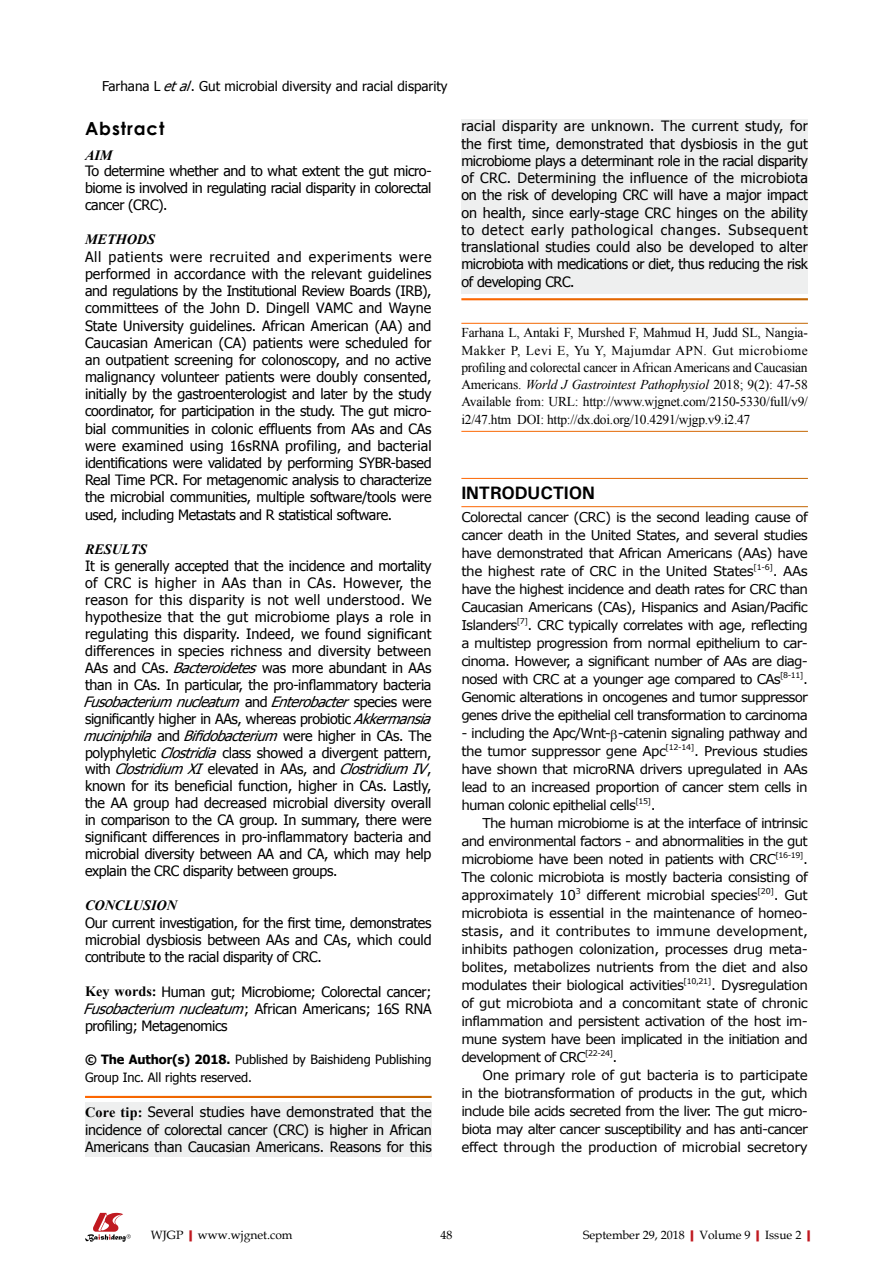
<style>
.page{position:relative;width:893px;height:1263px;background:#fff}
.page>*{position:absolute;margin:0;border:0;box-sizing:border-box;transform-origin:0 0}
.t1{font:700 18px "Univers";letter-spacing:-.01em;color:#000}
.t2{font:700 18px "Century Gothic";letter-spacing:.05em;color:#000}
.t3{font:14.25px/17.2px "Tahoma";letter-spacing:-.015em;color:#000}
.t4{font:13.5px/18px "Verdana";letter-spacing:-.06em;color:#000;text-align:justify}
.t5{font:13.5px/17.2px "Times New Roman";letter-spacing:-.02em;color:#000;text-align:justify}
.t6{font:13.5px "Verdana";letter-spacing:-.025em;color:#000}
.t7{font:13.5px "Tahoma";color:#000}
.t8{font:13.5px "Verdana";letter-spacing:-.02em;color:#000}
.t9{font:12.75px/17.2px "Tahoma";letter-spacing:-.005em;color:#000}
.t10{font:12px "Book Antiqua";color:#000}
.t11{font:7.8px "Verdana";letter-spacing:-.06em;color:#000}
.s1{font-style:italic}
.s2{font-family:"Times New Roman";font-weight:700;font-style:italic}
.s3{font-family:"Times New Roman";font-weight:700}
.s4{font-weight:700}
.s5{font-weight:700;color:#c01920}
</style>
<div class="page">
<div style="left:461px;top:119px;width:347px;height:175px;background:#eeefef"></div>
<div style="left:85px;top:1102px;width:347px;height:54px;background:#eeefef"></div>
<svg style="left:85px;top:1213px;width:46px;height:29px"></svg>
<p class="t7" style="left:102px;top:77px;width:347px">Farhana L <span class="s1">etal</span>. Gut microbial diversity and racial disparity</p>
<p class="t2" style="left:85px;top:114px;width:81px">Abstract</p>
<p class="t3" style="left:85px;top:146px;width:347px;line-height:15.9px"><span class="s2">AIM<br></span>To determine whether and to what extent the gut micro-</p>
<p class="t3" style="left:85px;top:178px;width:348px">biome is involved in regulating racial disparity in colorectal cancer (CRC).</p>
<p class="t3" style="left:85px;top:230px;width:348px"><span class="s2">METHODS<br></span>All patients were recruited and experiments were performed in accordance with the relevant guidelines and regulations by the Institutional Review Boards (IRB), committees of the John D. Dingell VAMC and Wayne State University guidelines. African American (AA) and Caucasian American (CA) patients were scheduled for an outpatient screening for colonoscopy, and no active malignancy volunteer patients were doubly consented, initially by the gastroenterologist and later by the study coordinator, for participation in the study. The gut micro&shy;bial communities in colonic effluents from AAs and CAs were examined using 16sRNA profiling, and bacterial identifications were validated by performing SYBR-based Real Time PCR. For metagenomic analysis to characterize the microbial communities, multiple software/tools were used, including Metastats and R statistical software.</p>
<p class="t3" style="left:83px;top:539px;width:354px"><span class="s2">RESULTS<br></span>It is generally accepted that the incidence and mortality of CRC is higher in AAs than in CAs. However, the reason for this disparity is not well understood. We hypothesize that the gut microbiome plays a role in regulating this disparity. Indeed, we found significant differences in species richness and diversity between AAs and CAs. <span class="s1">Bacteroidetes</span>was more abundant in AAs than in CAs. In particular, the pro-inflammatory bacteria <span class="s1">Fusobacteriumnucleatum</span> a n d <span class="s1">Enterobacter</span>s p e c i e s w e r e significantly higher in AAs, whereas probiotic <span class="s1">Akkermansia muciniphila</span>a n d <span class="s1">Bifidobacterium</span> w e r e h i g h e r i n C A s . T h e polyphyletic <span class="s1">Clostridia</span> class showed a divergent pattern, w i t h <span class="s1">ClostridiumXI</span> e l e v a t e d i n A A s , a n d <span class="s1">ClostridiumIV</span>, known for its beneficial function, higher in CAs. Lastly, the AA group had decreased microbial diversity overall in comparison to the CA group. In summary, there were significant differences in pro-inflammatory bacteria and microbial diversity between AA and CA, which may help explain the CRC disparity between groups.</p>
<p class="t3" style="left:85px;top:895px;width:348px"><span class="s2">CONCLUSION<br></span>Our current investigation, for the first time, demonstrates microbial dysbiosis between AAs and CAs, which could contribute to the racial disparity of CRC.</p>
<p class="t3" style="left:83px;top:982px;width:350px;text-align:justify"><span class="s3">Key words:</span> Human gut; Microbiome; Colorectal cancer; <span class="s1">Fusobacteriumnucleatum</span>; A f r i c a n A m e r i c a n s ; 1 6 S R N A profiling; Metagenomics</p>
<p class="t9" style="left:85px;top:1050px;width:348px"><span class="s4">© The Author(s) 2018.</span> Published by Baishideng Publishing<br>Group Inc. All rights reserved.</p>
<p class="t3" style="left:85px;top:1103px;width:348px;text-align:justify"><span class="s3">Core tip:</span> Several studies have demonstrated that the incidence of colorectal cancer (CRC) is higher in African Americans than Caucasian Americans. Reasons for this</p>
<p class="t3" style="left:461px;top:117px;width:348px;text-align:justify">racial disparity are unknown. The current study, for the first time, demonstrated that dysbiosis in the gut microbiome plays a determinant role in the racial disparity of CRC. Determining the influence of the microbiota on the risk of developing CRC will have a major impact on health, since early-stage CRC hinges on the ability to detect early pathological changes. Subsequent translational studies could also be developed to alter microbiota with medications or diet, thus reducing the risk of developing CRC.</p>
<p class="t5" style="left:461px;top:324px;width:348px">Farhana L, Antaki F, Murshed F, Mahmud H, Judd SL, Nangia-Makker P, Levi E, Yu Y, Majumdar APN. Gut microbiome profiling and colorectal cancer in African Americans and Caucasian Americans. <span class="s1">World J Gastrointest Pathophysiol</span> 2018; 9(2): 47-58<br>Available from: URL: http://www.wjgnet.com/2150-5330/full/v9/ i2/47.htm DOI: http://dx.doi.org/10.4291/wjgp.v9.i2.47</p>
<p class="t1" style="left:461px;top:481px;width:135px">INTRODUCTION</p>
<p class="t4" style="left:461px;top:508px;width:348px">Colorectal cancer (CRC) is the second leading cause of cancer death in the United States, and several studies have demonstrated that African Americans (AAs) have the highest rate of CRC in the United States</p>
<p class="t11" style="left:753px;top:562px;width:21px">[1-6]</p>
<p class="t4" style="left:461px;top:562px;width:348px;text-indent:312px">. AAs have the highest incidence and death rates for CRC than Caucasian Americans (CAs), Hispanics and Asian/Pacific Islanders</p>
<p class="t11" style="left:517px;top:616px;width:13px">[7]</p>
<p class="t4" style="left:461px;top:616px;width:348px;text-align:left;text-indent:66px">. CRC typically correlates with age, reflecting a multistep progression from normal epithelium to car&shy;cinoma. However, a significant number of AAs are diag&shy;nosed with CRC at a younger age compared to CAs</p>
<p class="t11" style="left:780px;top:670px;width:25px">[8-11]</p>
<p class="t4" style="left:461px;top:670px;width:348px;text-indent:342px">.<br>Genomic alterations in oncogenes and tumor suppressor genes drive the epithelial cell transformation to carcinoma</p>
<p class="t4" style="left:461px;top:724px;width:348px">- including the Apc/Wnt- -catenin signaling pathway and the tumor suppressor gene Apc</p>
<p class="t11" style="left:666px;top:742px;width:30px">[12-14]</p>
<p class="t4" style="left:461px;top:742px;width:348px;text-indent:233px">. Previous studies have shown that microRNA drivers upregulated in AAs lead to an increased proportion of cancer stem cells in human colonic epithelial cells</p>
<p class="t11" style="left:635px;top:796px;width:17px">[15]</p>
<p class="t4" style="left:651px;top:796px;width:6px">.</p>
<p class="t4" style="left:483px;top:814px;width:327px">The human microbiome is at the interface of intrinsic</p>
<p class="t4" style="left:461px;top:832px;width:348px">and environmental factors - and abnormalities in the gut</p>
<p class="t4" style="left:461px;top:850px;width:316px">microbiome have been noted in patients with CRC</p>
<p class="t11" style="left:775px;top:850px;width:29px">[16-19]</p>
<p class="t4" style="left:461px;top:850px;width:348px;text-indent:342px">.<br>The colonic microbiota is mostly bacteria consisting of approximately 10</p>
<p class="t11" style="left:576px;top:886px;width:7px">3</p>
<p class="t6" style="left:586px;top:887px;width:173px">different microbial species</p>
<p class="t11" style="left:757px;top:886px;width:18px">[20]</p>
<p class="t4" style="left:461px;top:886px;width:348px;text-indent:312px">. Gut microbiota is essential in the maintenance of homeo&shy;stasis, and it contributes to immune development, inhibits patho-gen colonization, processes drug meta&shy;bolites, metabolizes nutrients from the diet and also modulates their biological activities</p>
<p class="t11" style="left:684px;top:976px;width:29px">[10,21]</p>
<p class="t4" style="left:461px;top:976px;width:348px;text-align:left;text-indent:250px">. Dysregulation of gut microbiota and a concomitant state of chronic inflammation and persistent activation of the host im&shy;mune system have been implicated in the initiation and development of CRC</p>
<p class="t11" style="left:585px;top:1048px;width:29px">[22-24]</p>
<p class="t4" style="left:613px;top:1048px;width:6px">.</p>
<p class="t6" style="left:483px;top:1067px;width:327px">One primary role of gut bacteria is to participate</p>
<p class="t4" style="left:461px;top:1084px;width:348px">in the biotransformation of products in the gut, which</p>
<p class="t4" style="left:461px;top:1102px;width:348px">include bile acids secreted from the liver. The gut micro-</p>
<p class="t4" style="left:461px;top:1119px;width:348px">biota may alter cancer susceptibility and has anti-cancer</p>
<p class="t8" style="left:461px;top:1138px;width:348px">effect through the production of microbial secretory</p>
<p class="t10" style="left:151px;top:1226px;width:143px">WJGP<span class="s5">|</span>www.wjgnet.com</p>
<p class="t10" style="left:440px;top:1226px;width:13px">48</p>
<p class="t10" style="left:583px;top:1226px;width:234px">September 29, 2018<span class="s5">|</span>Volume 9<span class="s5">|</span>Issue 2<span class="s5">|</span></p>
</div>
